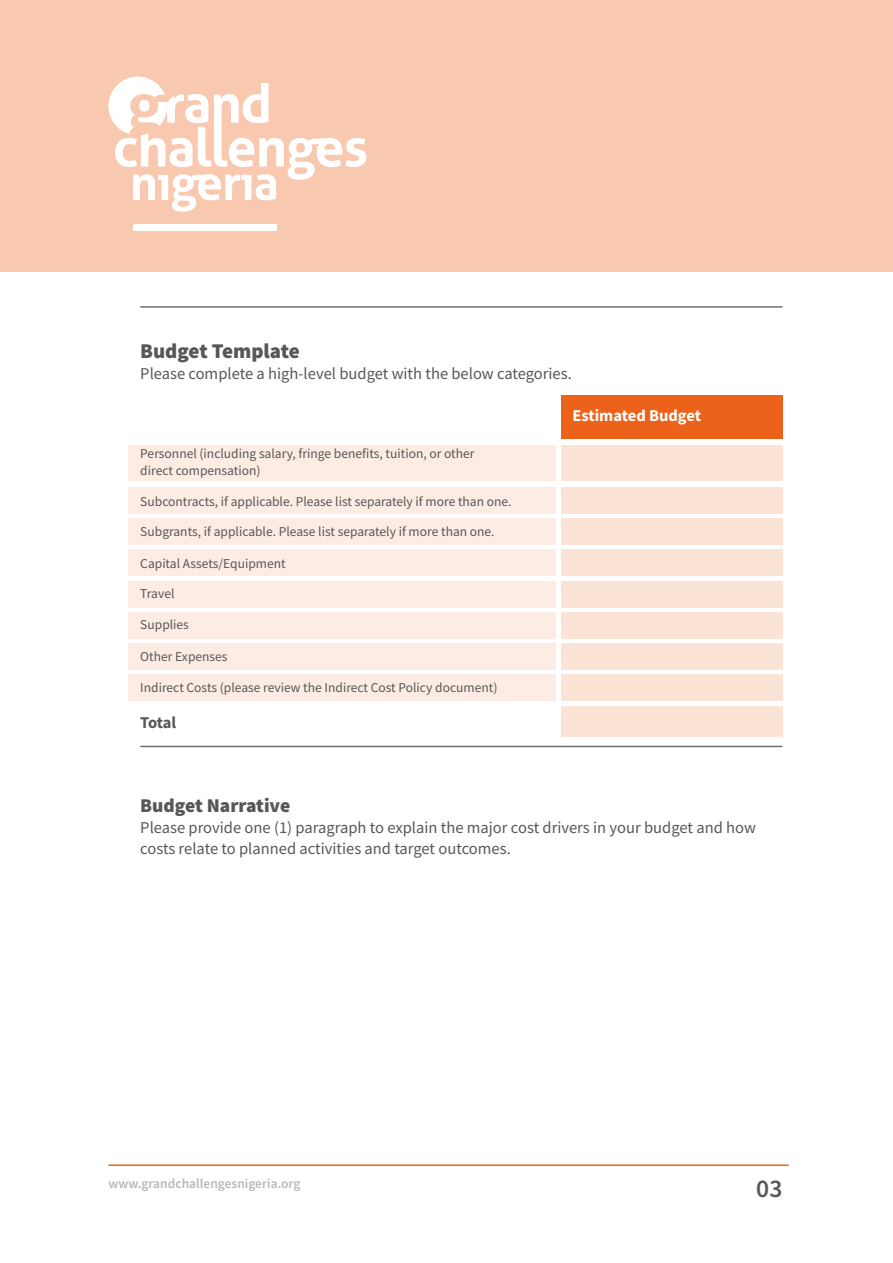
<style>
.page{position:relative;width:893px;height:1263px;background:#fff}
.page>*{position:absolute;margin:0;border:0;box-sizing:border-box;transform-origin:0 0}
.t1{font:600 25.5px "Source Sans Pro";color:#575756}
.t2{font:900 21px "Source Sans Pro";color:#575756}
.t3{font:900 19.5px "Source Sans Pro";color:#575756}
.t4{font:16.5px/21px "Source Sans Pro";color:#575756}
.t5{font:700 16.5px "Source Sans Pro";color:#fff}
.t6{font:700 16.5px "Source Sans Pro";letter-spacing:-.025em;color:#575756}
.t7{font:13.5px/16.5px "Source Sans Pro";color:#575756}
.t8{font:600 13.5px "Source Sans Pro";color:#b9b8b8}
</style>
<div class="page">
<hr style="left:108px;top:1164px;width:681px;height:2px;background:#ec621a">
<div style="left:128px;top:445px;width:428px;height:36px;background:#fdece3"></div>
<div style="left:561px;top:445px;width:221px;height:36px;background:#fbe3d6"></div>
<div style="left:128px;top:487px;width:428px;height:27px;background:#fdece3"></div>
<div style="left:561px;top:487px;width:221px;height:27px;background:#fbe3d6"></div>
<div style="left:128px;top:518px;width:428px;height:27px;background:#fdece3"></div>
<div style="left:561px;top:518px;width:221px;height:27px;background:#fbe3d6"></div>
<div style="left:128px;top:549px;width:428px;height:27px;background:#fdece3"></div>
<div style="left:561px;top:549px;width:221px;height:27px;background:#fbe3d6"></div>
<div style="left:128px;top:581px;width:428px;height:26px;background:#fdece3"></div>
<div style="left:561px;top:581px;width:221px;height:26px;background:#fbe3d6"></div>
<div style="left:128px;top:612px;width:428px;height:26px;background:#fdece3"></div>
<div style="left:561px;top:612px;width:221px;height:26px;background:#fbe3d6"></div>
<div style="left:128px;top:643px;width:428px;height:27px;background:#fdece3"></div>
<div style="left:561px;top:643px;width:221px;height:27px;background:#fbe3d6"></div>
<div style="left:128px;top:674px;width:428px;height:27px;background:#fdece3"></div>
<div style="left:561px;top:674px;width:221px;height:27px;background:#fbe3d6"></div>
<div style="left:561px;top:706px;width:221px;height:30px;background:#fbe3d6"></div>
<div style="left:561px;top:395px;width:221px;height:44px;background:#ec621a"></div>
<div style="left:1px;top:0;width:892px;height:271px;background:#f8c8af"></div>
<hr style="left:0;top:0;width:1px;height:270px;background:#f8c8af">
<svg style="left:108px;top:77px;width:258px;height:135px"></svg>
<div style="left:133px;top:225px;width:143px;height:6px;background:#fff"></div>
<hr style="left:140px;top:306px;width:642px;height:2px;background:#6d6d6c">
<hr style="left:140px;top:746px;width:642px;height:1px;background:#6d6d6c">
<h2 class="t2" style="left:140px;top:337px;width:161px">Budget Template</h2>
<p class="t4" style="left:140px;top:362px;width:433px">Please complete a high-level budget with the below categories.</p>
<p class="t7" style="left:140px;top:445px;width:336px">Personnel (including salary, fringe benefits, tuition, or other direct compensation)</p>
<p class="t7" style="left:140px;top:493px;width:373px">Subcontracts, if applicable. Please list separately if more than one.</p>
<p class="t7" style="left:140px;top:523px;width:356px">Subgrants, if applicable. Please list separately if more than one.</p>
<p class="t7" style="left:140px;top:555px;width:147px">Capital Assets/Equipment</p>
<p class="t7" style="left:140px;top:585px;width:36px">Travel</p>
<p class="t7" style="left:140px;top:616px;width:50px">Supplies</p>
<p class="t7" style="left:140px;top:648px;width:89px">Other Expenses</p>
<p class="t7" style="left:140px;top:679px;width:359px">Indirect Costs (please review the Indirect Cost Policy document)</p>
<p class="t6" style="left:140px;top:712px;width:38px">Total</p>
<p class="t5" style="left:572px;top:404px;width:130px">Estimated Budget</p>
<h3 class="t3" style="left:140px;top:793px;width:151px">Budget Narrative</h3>
<p class="t4" style="left:140px;top:817px;width:617px">Please provide one (1) paragraph to explain the major cost drivers in your budget and how costs relate to planned activities and target outcomes.</p>
<p class="t8" style="left:108px;top:1175px;width:194px">www.grandchallengesnigeria.org</p>
<h1 class="t1" style="left:756px;top:1172px;width:28px">03</h1>
</div>
